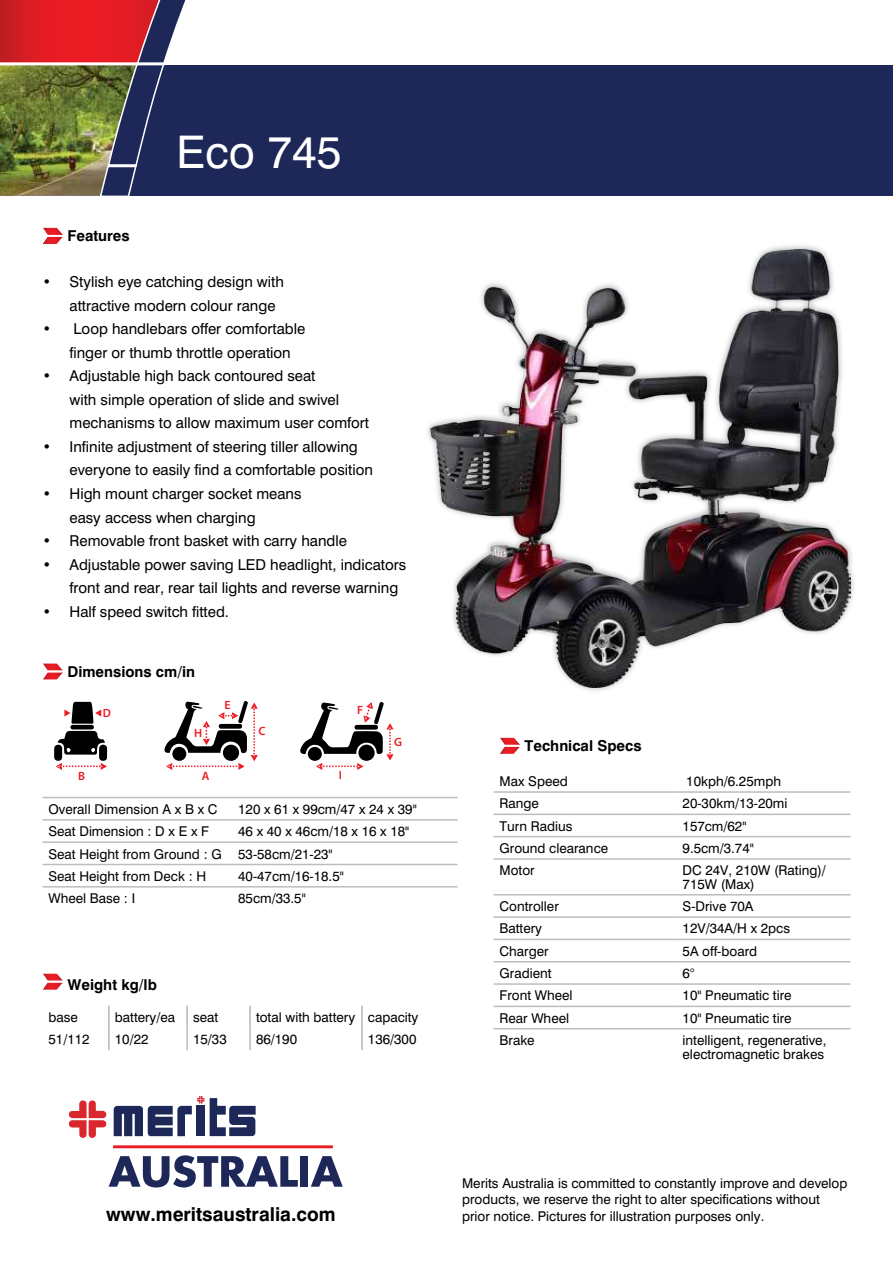
<style>
.page{position:relative;width:893px;height:1263px;background:#fff}
.page>*{position:absolute;margin:0;border:0;box-sizing:border-box;transform-origin:0 0}
.t1{font:45px "Swiss Roman";color:#fff}
.t2{font:700 19.2px "Swiss";color:#000}
.t3{font:15px/23.5px "Swiss Roman";color:#000}
.t4{font:700 15px "Swiss";color:#000}
.t5{font:13.5px/22.4px "Swiss Roman";color:#000}
.t6{font:600 12px "Myriad Pro";color:#ed1c24}
.s1{font-size:18.3px;color:#fff}
</style>
<div class="page">
<svg style="left:69px;top:1100px;width:37px;height:38px"></svg>
<svg style="left:114px;top:1096px;width:142px;height:40px"></svg>
<svg style="left:109px;top:1155px;width:189px;height:32px"></svg>
<div style="left:300px;top:1156px;width:8px;height:31px;background:#1d2758"></div>
<svg style="left:311px;top:1156px;width:32px;height:31px"></svg>
<hr style="left:113px;top:1145px;width:220px;height:3px;background:#ed1c24">
<div style="left:0;top:65px;width:893px;height:131px;background:#1d2758"></div>
<img style="left:43px;top:228px;width:20px;height:7px">
<img style="left:43px;top:237px;width:20px;height:7px">
<img style="left:0;top:0;width:186px;height:196px">
<hr style="left:0;top:62px;width:165px;height:3px;background:#fff">
<hr style="left:108px;top:164px;width:28px;height:3px;background:#fff">
<hr style="left:43px;top:819px;width:189px;height:2px;background:#bbbdc0">
<hr style="left:232px;top:819px;width:226px;height:2px;background:#bbbdc0">
<hr style="left:43px;top:841px;width:189px;height:2px;background:#bbbdc0">
<hr style="left:232px;top:841px;width:226px;height:2px;background:#bbbdc0">
<hr style="left:43px;top:864px;width:189px;height:1px;background:#bbbdc0">
<hr style="left:232px;top:864px;width:226px;height:1px;background:#bbbdc0">
<hr style="left:43px;top:886px;width:189px;height:1px;background:#bbbdc0">
<hr style="left:232px;top:886px;width:226px;height:1px;background:#bbbdc0">
<hr style="left:43px;top:797px;width:189px;height:1px;background:#bbbdc0">
<hr style="left:232px;top:797px;width:226px;height:1px;background:#bbbdc0">
<img style="left:43px;top:663px;width:20px;height:17px">
<svg style="left:54px;top:702px;width:53px;height:68px"></svg>
<svg style="left:164px;top:701px;width:94px;height:69px"></svg>
<svg style="left:300px;top:702px;width:94px;height:68px"></svg>
<hr style="left:108px;top:1028px;width:2px;height:22px;background:#b0bca8">
<hr style="left:361px;top:1028px;width:2px;height:22px;background:#b0bca8">
<hr style="left:186px;top:1028px;width:2px;height:22px;background:#bbbdc0">
<hr style="left:249px;top:1028px;width:2px;height:22px;background:#bbbdc0">
<hr style="left:108px;top:1006px;width:2px;height:22px;background:#b0bca8">
<hr style="left:186px;top:1006px;width:2px;height:22px;background:#b0bca8">
<hr style="left:249px;top:1006px;width:2px;height:22px;background:#b0bca8">
<hr style="left:361px;top:1006px;width:2px;height:22px;background:#b0bca8">
<img style="left:43px;top:973px;width:20px;height:17px">
<hr style="left:494px;top:791px;width:183px;height:2px;background:#bbbdc0">
<hr style="left:677px;top:791px;width:173px;height:2px;background:#bbbdc0">
<hr style="left:494px;top:858px;width:183px;height:2px;background:#bbbdc0">
<hr style="left:677px;top:858px;width:173px;height:2px;background:#bbbdc0">
<hr style="left:494px;top:894px;width:183px;height:1px;background:#bbbdc0">
<hr style="left:677px;top:894px;width:173px;height:1px;background:#bbbdc0">
<hr style="left:494px;top:916px;width:183px;height:2px;background:#bbbdc0">
<hr style="left:677px;top:916px;width:173px;height:2px;background:#bbbdc0">
<hr style="left:494px;top:939px;width:183px;height:1px;background:#bbbdc0">
<hr style="left:677px;top:939px;width:173px;height:1px;background:#bbbdc0">
<hr style="left:494px;top:961px;width:183px;height:1px;background:#bbbdc0">
<hr style="left:677px;top:961px;width:173px;height:1px;background:#bbbdc0">
<hr style="left:494px;top:983px;width:183px;height:2px;background:#bbbdc0">
<hr style="left:677px;top:983px;width:173px;height:2px;background:#bbbdc0">
<hr style="left:494px;top:1005px;width:183px;height:2px;background:#bbbdc0">
<hr style="left:677px;top:1005px;width:173px;height:2px;background:#bbbdc0">
<hr style="left:494px;top:813px;width:183px;height:2px;background:#bbbdc0">
<hr style="left:677px;top:813px;width:173px;height:2px;background:#bbbdc0">
<hr style="left:494px;top:836px;width:183px;height:1px;background:#bbbdc0">
<hr style="left:677px;top:836px;width:173px;height:1px;background:#bbbdc0">
<hr style="left:494px;top:1028px;width:183px;height:1px;background:#bbbdc0">
<hr style="left:677px;top:1028px;width:173px;height:1px;background:#bbbdc0">
<img style="left:500px;top:737px;width:20px;height:17px">
<img style="left:431px;top:249px;width:419px;height:438px">
<h1 class="t1" style="left:176px;top:135px;width:166px">Eco 745</h1>
<p class="t4" style="left:68px;top:230px;width:64px">Features</p>
<p class="t3" style="left:70px;top:272px;width:216px;text-indent:-27px">• Stylish eye catching design with attractive modern colour range</p>
<p class="t3" style="left:70px;top:319px;width:237px;text-indent:-27px">• Loop handlebars offer comfortable finger or thumb throttle operation</p>
<p class="t3" style="left:70px;top:366px;width:301px;text-indent:-27px">• Adjustable high back contoured seat<br>with simple operation of slide and swivel mechanisms to allow maximum user comfort</p>
<p class="t3" style="left:70px;top:436px;width:305px;text-indent:-27px">• Infinite adjustment of steering tiller allowing everyone to easily find a comfortable position</p>
<p class="t3" style="left:70px;top:483px;width:233px;text-indent:-27px">• High mount charger socket means easy access when charging</p>
<p class="t3" style="left:43px;top:530px;width:306px">• Removable front basket with carry handle</p>
<p class="t3" style="left:70px;top:554px;width:338px;text-indent:-27px">• Adjustable power saving LED headlight, indicators front and rear, rear tail lights and reverse warning</p>
<p class="t3" style="left:43px;top:601px;width:188px">• Half speed switch fitted.</p>
<p class="t4" style="left:68px;top:666px;width:129px">Dimensions cm/in</p>
<p class="t6" style="left:78px;top:768px;width:8px">B</p>
<p class="t6" style="left:224px;top:698px;width:8px">E</p>
<p class="t6" style="left:103px;top:705px;width:10px">D</p>
<p class="t6" style="left:357px;top:703px;width:8px">F</p>
<p class="t6" style="left:194px;top:725px;width:10px">H</p>
<p class="t6" style="left:259px;top:724px;width:9px">C</p>
<p class="t6" style="left:202px;top:768px;width:9px">A</p>
<p class="t6" style="left:339px;top:768px;width:5px">I</p>
<p class="t6" style="left:394px;top:734px;width:9px">G</p>
<p class="t5" style="left:49px;top:799px;width:170px">Overall Dimension A x B x C</p>
<p class="t5" style="left:238px;top:799px;width:180px">120 x 61 x 99cm/47 x 24 x 39"</p>
<p class="t5" style="left:49px;top:821px;width:162px">Seat Dimension : D x E x F</p>
<p class="t5" style="left:49px;top:821px;width:362px;text-indent:190px">46 x 40 x 46cm/18 x 16 x 18"<br>Seat Height from Ground : G 53-58cm/21-23"<br>Seat Height from Deck : H</p>
<p class="t5" style="left:238px;top:866px;width:107px">40-47cm/16-18.5"</p>
<p class="t5" style="left:49px;top:888px;width:88px">Wheel Base : I</p>
<p class="t5" style="left:238px;top:888px;width:69px">85cm/33.5"</p>
<p class="t4" style="left:68px;top:979px;width:91px">Weight kg/lb</p>
<p class="t5" style="left:49px;top:1007px;width:31px">base</p>
<p class="t5" style="left:115px;top:1007px;width:62px">battery/ea</p>
<p class="t5" style="left:193px;top:1007px;width:27px">seat</p>
<p class="t5" style="left:256px;top:1007px;width:164px">total with battery capacity</p>
<p class="t5" style="left:49px;top:1029px;width:43px">51/112</p>
<p class="t5" style="left:115px;top:1029px;width:35px">10/22</p>
<p class="t5" style="left:193px;top:1029px;width:35px">15/33</p>
<p class="t5" style="left:256px;top:1029px;width:43px">86/190</p>
<p class="t5" style="left:368px;top:1029px;width:50px">136/300</p>
<p class="t4" style="left:525px;top:740px;width:119px">Technical Specs</p>
<p class="t5" style="left:500px;top:771px;width:70px">Max Speed</p>
<p class="t5" style="left:686px;top:771px;width:96px">10kph/6.25mph</p>
<p class="t5" style="left:500px;top:794px;width:41px">Range</p>
<p class="t5" style="left:683px;top:794px;width:106px">20-30km/13-20mi</p>
<p class="t5" style="left:500px;top:816px;width:74px">Turn Radius</p>
<p class="t5" style="left:683px;top:816px;width:65px">157cm/62"</p>
<p class="t5" style="left:500px;top:838px;width:110px">Ground clearance</p>
<p class="t5" style="left:683px;top:838px;width:73px">9.5cm/3.74"</p>
<p class="t5" style="left:500px;top:861px;width:37px">Motor</p>
<p class="t5" style="left:683px;top:865px;width:145px;line-height:13.5px">DC 24V, 210W (Rating)/<br>715W (Max)</p>
<p class="t5" style="left:500px;top:896px;width:61px">Controller</p>
<p class="t5" style="left:683px;top:896px;width:72px">S-Drive 70A</p>
<p class="t5" style="left:500px;top:919px;width:44px">Battery</p>
<p class="t5" style="left:683px;top:919px;width:109px">12V/34A/H x 2pcs</p>
<p class="t5" style="left:500px;top:941px;width:51px">Charger</p>
<p class="t5" style="left:683px;top:941px;width:76px">5A off-board</p>
<p class="t5" style="left:500px;top:963px;width:54px">Gradient</p>
<p class="t5" style="left:683px;top:963px;width:13px">6°</p>
<p class="t5" style="left:500px;top:986px;width:75px">Front Wheel</p>
<p class="t5" style="left:683px;top:986px;width:110px">10" Pneumatic tire</p>
<p class="t5" style="left:500px;top:1008px;width:71px">Rear Wheel</p>
<p class="t5" style="left:683px;top:1008px;width:110px">10" Pneumatic tire</p>
<p class="t5" style="left:500px;top:1030px;width:37px">Brake</p>
<p class="t5" style="left:683px;top:1035px;width:145px;line-height:13.5px">intelligent, regenerative, electromagnetic brakes</p>
<h2 class="t2" style="left:106px;top:1203px;width:252px">www.meritsaustralia.com<span class="s1">au</span></h2>
<p class="t5" style="left:462px;top:1176px;width:387px;line-height:16.2px">Merits Australia is committed to constantly improve and develop products, we reserve the right to alter specifications without prior notice. Pictures for illustration purposes only.</p>
</div>
